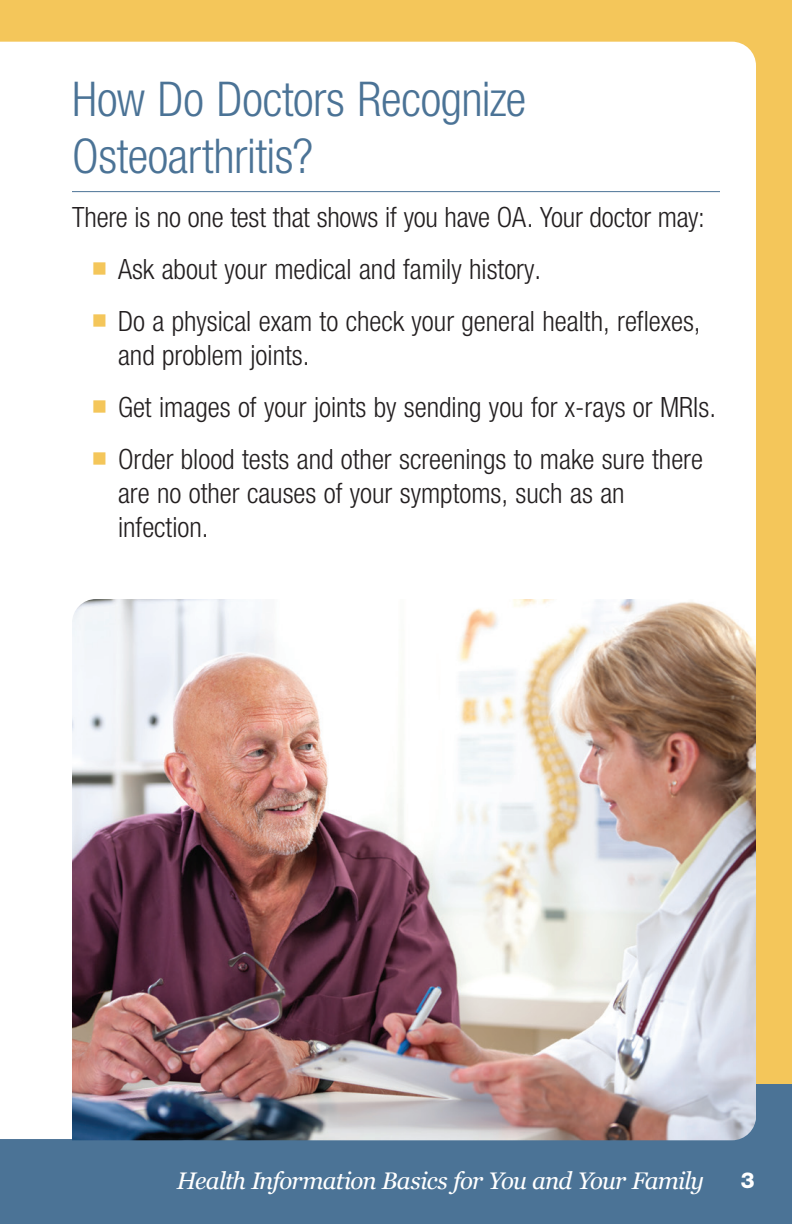
<style>
.page{position:relative;width:792px;height:1224px;background:#fff}
.page>*{position:absolute;margin:0;border:0;box-sizing:border-box;transform-origin:0 0}
.t1{font:300 condensed 48px/57.6px "Helvetica Neue LT Std";letter-spacing:-.005em;color:#4b7396}
.t2{font:300 condensed 28px/34px "Helvetica Neue LT Std";color:#231f20}
.t3{font:italic 24px "Georgia";letter-spacing:-.035em;color:#fff}
.t4{font:800 22px "Helvetica Neue LT Std";color:#fff}
.s1{font-family:"Arial Unicode MS";font-weight:400;font-stretch:normal;color:#f4c65a}
</style>
<div class="page">
<div style="left:0;top:1066px;width:792px;height:158px;background:#4b7396"></div>
<div style="left:0;top:0;width:792px;height:1084px;background:#f4c65a"></div>
<div style="left:1px;top:42px;width:755px;height:1097px;background:#fff"></div>
<svg style="left:0;top:42px;width:1px;height:1097px"></svg>
<hr style="left:72px;top:191px;width:648px;height:1px;background:#4b7396">
<img style="left:72px;top:599px;width:684px;height:541px">
<h2 class="t1" style="left:72px;top:69px;width:456px">How Do Doctors Recognize<br>Osteoarthritis?</h2>
<p class="t2" style="left:72px;top:200px;width:634px">There is no one test that shows if you have OA. Your doctor may:</p>
<p class="t2" style="left:91px;top:252px;width:452px"><span class="s1">■</span> Ask about your medical and family history.</p>
<p class="t2" style="left:118px;top:304px;width:584px;text-indent:-27px"><span class="s1">■</span> Do a physical exam to check your general health, reflexes, and problem joints.</p>
<p class="t2" style="left:91px;top:390px;width:627px"><span class="s1">■</span> Get images of your joints by sending you for x-rays or MRIs.</p>
<p class="t2" style="left:118px;top:442px;width:586px;text-indent:-27px"><span class="s1">■</span> Order blood tests and other screenings to make sure there are no other causes of your symptoms, such as an infection.</p>
<p class="t3" style="left:177px;top:1163px;width:529px">Health Information Basics for You and Your Family</p>
<p class="t4" style="left:741px;top:1167px;width:15px">3</p>
</div>
